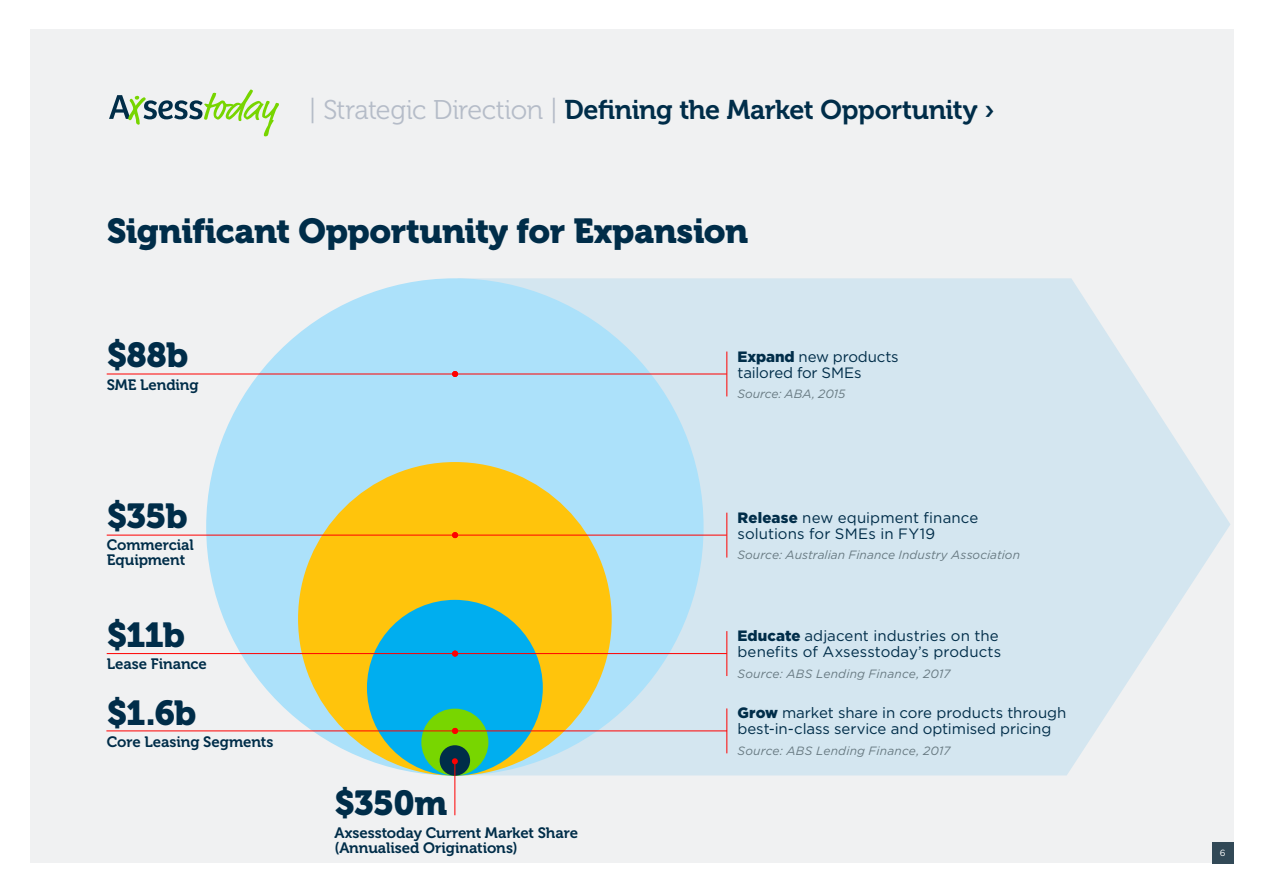
<style>
.page{position:relative;width:1263px;height:893px;background:#fff}
.page>*{position:absolute;margin:0;border:0;box-sizing:border-box;transform-origin:0 0}
.t1{font:34.5px "Museo 900";letter-spacing:-.015em;color:#002d49}
.t2{font:27px "Museo 700";letter-spacing:-.015em;color:#002d49}
.t3{font:15px/16.5px "Gotham";color:#002d49}
.t4{font:15px/15px "Museo 700";letter-spacing:-.005em;color:#002d49}
.t5{font:italic 12px "Gotham";letter-spacing:.005em;color:#687a82}
.t6{font:9px "Gotham";color:#fff}
.s1{font-family:"Museo 300";color:#b5bcc8}
.s2{font-weight:900}
</style>
<div class="page">
<div style="left:30px;top:30px;width:1203px;height:833px;background:#f0f1f2"></div>
<svg style="left:109px;top:90px;width:170px;height:46px"></svg>
<svg style="left:470px;top:278px;width:760px;height:497px;fill:#d4e6f0"></svg>
<div style="left:206px;top:278px;width:497px;height:498px;background:#ace1fa;border-radius:50%"></div>
<div style="left:298px;top:462px;width:314px;height:314px;background:#ffc40c;border-radius:50%"></div>
<div style="left:367px;top:600px;width:176px;height:176px;background:#00aeef;border-radius:50%"></div>
<div style="left:421px;top:709px;width:67px;height:67px;background:#78d600;border-radius:50%"></div>
<div style="left:440px;top:745px;width:30px;height:31px;background:#002d49;border-radius:50%"></div>
<hr style="left:455px;top:761px;width:1px;height:54px;background:#f00">
<svg style="left:452px;top:758px;width:6px;height:6px"></svg>
<hr style="left:107px;top:731px;width:348px;height:1px;background:#f00">
<hr style="left:107px;top:653px;width:348px;height:1px;background:#f00">
<hr style="left:107px;top:535px;width:348px;height:1px;background:#f00">
<hr style="left:107px;top:374px;width:348px;height:1px;background:#f00">
<hr style="left:455px;top:374px;width:272px;height:1px;background:#f00">
<svg style="left:452px;top:371px;width:6px;height:6px"></svg>
<hr style="left:455px;top:535px;width:272px;height:1px;background:#f00">
<svg style="left:452px;top:532px;width:6px;height:6px"></svg>
<hr style="left:455px;top:653px;width:272px;height:1px;background:#f00">
<svg style="left:452px;top:651px;width:6px;height:6px"></svg>
<hr style="left:455px;top:731px;width:272px;height:1px;background:#f00">
<svg style="left:452px;top:728px;width:6px;height:6px"></svg>
<hr style="left:727px;top:708px;width:1px;height:45px;background:#f00">
<hr style="left:727px;top:631px;width:1px;height:45px;background:#f00">
<hr style="left:727px;top:513px;width:1px;height:45px;background:#f00">
<hr style="left:727px;top:352px;width:1px;height:44px;background:#f00">
<div style="left:1212px;top:842px;width:21px;height:21px;background:#324957"></div>
<h2 class="t2" style="left:309px;top:95px;width:687px"><span class="s1">| Strategic Direction |</span> Defining the Market Opportunity ›</h2>
<h1 class="t1" style="left:107px;top:211px;width:643px">Significant Opportunity for Expansion</h1>
<h1 class="t1" style="left:107px;top:335px;width:83px">$88b</h1>
<p class="t4" style="left:107px;top:377px;width:93px">SME Lending</p>
<h1 class="t1" style="left:107px;top:496px;width:82px">$35b</h1>
<p class="t4" style="left:107px;top:538px;width:88px">Commercial<br>Equipment</p>
<h1 class="t1" style="left:107px;top:615px;width:80px">$11b</h1>
<p class="t4" style="left:107px;top:657px;width:102px">Lease Finance</p>
<h1 class="t1" style="left:107px;top:693px;width:91px">$1.6b</h1>
<p class="t4" style="left:107px;top:735px;width:168px">Core Leasing Segments</p>
<h1 class="t1" style="left:334px;top:783px;width:114px">$350m</h1>
<p class="t4" style="left:334px;top:825px;width:245px">Axsesstoday Current Market Share (Annualised Originations)</p>
<p class="t3" style="left:737px;top:349px;width:163px;line-height:15.8px"><span class="s2">Expand</span> new products tailored for SMEs</p>
<p class="t5" style="left:737px;top:386px;width:109px">Source: ABA, 2015</p>
<p class="t3" style="left:737px;top:509px;width:242px"><span class="s2">Release</span> new equipment finance solutions for SMEs in FY19</p>
<p class="t5" style="left:737px;top:547px;width:284px">Source: Australian Finance Industry Association</p>
<p class="t3" style="left:737px;top:627px;width:265px"><span class="s2">Educate</span> adjacent industries on the benefits of Axsesstoday’s products</p>
<p class="t5" style="left:737px;top:666px;width:215px">Source: ABS Lending Finance, 2017</p>
<p class="t3" style="left:737px;top:704px;width:330px"><span class="s2">Grow</span> market share in core products through best-in-class service and optimised pricing</p>
<p class="t5" style="left:737px;top:743px;width:215px">Source: ABS Lending Finance, 2017</p>
<p class="t6" style="left:1220px;top:847px;width:7px">6</p>
</div>
